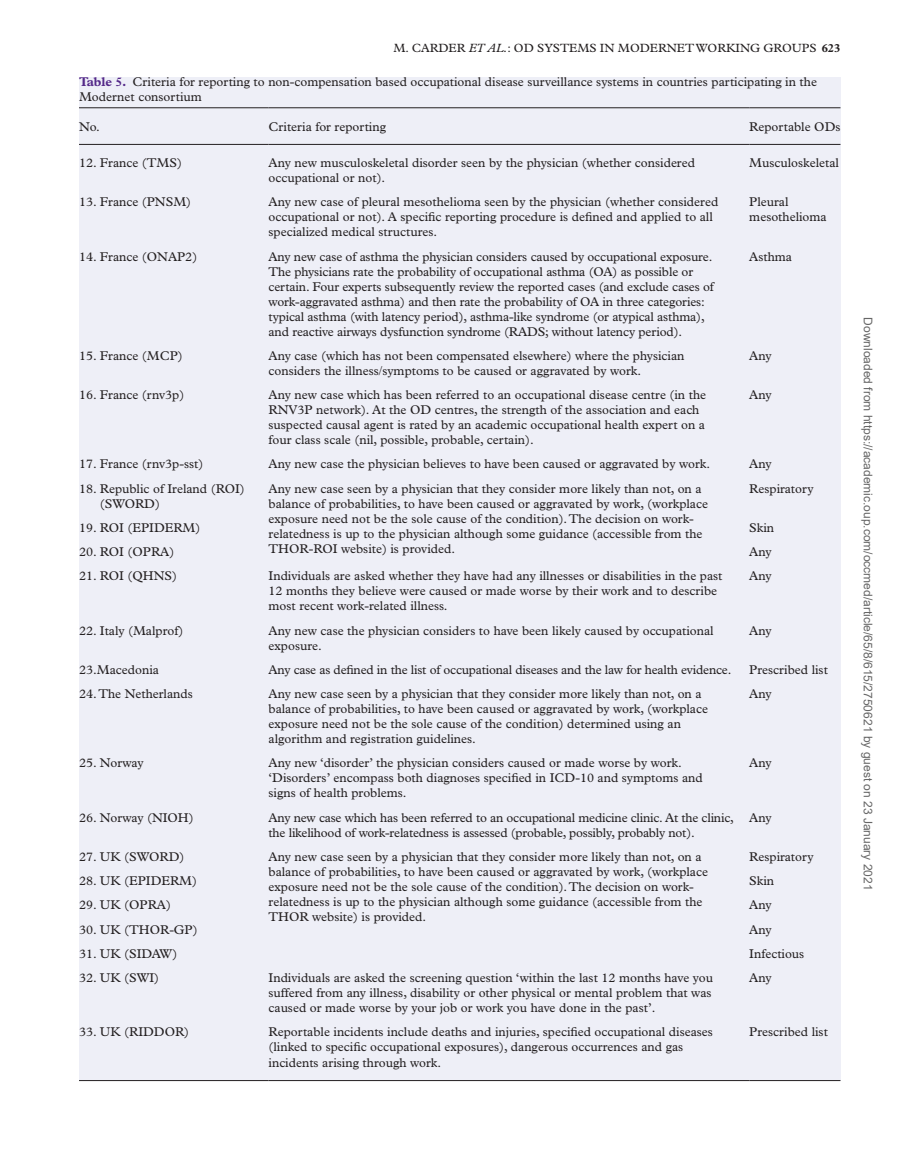
<style>
.page{position:relative;width:897px;height:1165px;background:#fff}
.page>*{position:absolute;margin:0;border:0;box-sizing:border-box;transform-origin:0 0}
.t1{font:12.75px/15px "Plantin Std";color:#231f20}
.t2{font:12px "Arial";color:#666}
.t3{font:12px "Plantin Std";color:#231f20}
.s1{font-style:italic}
.s2{font-weight:700}
.s3{font-weight:700;color:#542989}
</style>
<div class="page">
<div style="left:79px;top:77px;width:761px;height:1003px;background:#eeeff7"></div>
<hr style="left:79px;top:107px;width:189px;height:1px;background:#231f20">
<hr style="left:268px;top:107px;width:481px;height:1px;background:#231f20">
<hr style="left:749px;top:107px;width:91px;height:1px;background:#231f20">
<hr style="left:79px;top:1080px;width:189px;height:1px;background:#231f20">
<hr style="left:268px;top:1080px;width:481px;height:1px;background:#231f20">
<hr style="left:749px;top:1080px;width:91px;height:1px;background:#231f20">
<hr style="left:79px;top:144px;width:189px;height:1px;background:#231f20">
<hr style="left:268px;top:144px;width:481px;height:1px;background:#231f20">
<hr style="left:749px;top:144px;width:91px;height:1px;background:#231f20">
<p class="t3" style="left:393px;top:41px;width:448px">M. CARDER <span class="s1">ET AL.</span>: OD SYSTEMS IN MODERNET WORKING GROUPS <span class="s2">623</span></p>
<p class="t1" style="left:79px;top:75px;width:739px"><span class="s3">Table 5.</span> Criteria for reporting to non-compensation based occupational disease surveillance systems in countries participating in the<br>Modernet consortium</p>
<p class="t1" style="left:79px;top:119px;width:22px">No.</p>
<p class="t1" style="left:268px;top:119px;width:119px">Criteria for reporting</p>
<p class="t1" style="left:749px;top:119px;width:93px">Reportable ODs</p>
<p class="t1" style="left:79px;top:155px;width:104px">12. France (TMS)</p>
<p class="t1" style="left:268px;top:155px;width:428px">Any new musculoskeletal disorder seen by the physician (whether considered occupational or not).</p>
<p class="t1" style="left:749px;top:155px;width:91px">Musculoskeletal</p>
<p class="t1" style="left:79px;top:195px;width:114px">13. France (PNSM)</p>
<p class="t1" style="left:268px;top:195px;width:451px">Any new case of pleural mesothelioma seen by the physician (whether considered occupational or not). A specific reporting procedure is defined and applied to all specialized medical structures.</p>
<p class="t1" style="left:749px;top:195px;width:79px">Pleural mesothelioma</p>
<p class="t1" style="left:79px;top:249px;width:120px">14. France (ONAP2)</p>
<p class="t1" style="left:268px;top:249px;width:447px">Any new case of asthma the physician considers caused by occupational exposure.<br>The physicians rate the probability of occupational asthma (OA) as possible or certain. Four experts subsequently review the reported cases (and exclude cases of work-aggravated asthma) and then rate the probability of OA in three categories: typical asthma (with latency period), asthma-like syndrome (or atypical asthma), and reactive airways dysfunction syndrome (RADS; without latency period).</p>
<p class="t1" style="left:749px;top:249px;width:44px">Asthma</p>
<p class="t1" style="left:79px;top:348px;width:105px">15. France (MCP)</p>
<p class="t1" style="left:268px;top:348px;width:417px">Any case (which has not been compensated elsewhere) where the physician considers the illness/symptoms to be caused or aggravated by work.</p>
<p class="t1" style="left:749px;top:348px;width:24px">Any</p>
<p class="t1" style="left:79px;top:387px;width:107px">16. France (rnv3p)</p>
<p class="t1" style="left:268px;top:387px;width:439px">Any new case which has been referred to an occupational disease centre (in the RNV3P network). At the OD centres, the strength of the association and each suspected causal agent is rated by an academic occupational health expert on a four class scale (nil, possible, probable, certain).</p>
<p class="t1" style="left:749px;top:387px;width:24px">Any</p>
<p class="t1" style="left:79px;top:456px;width:126px">17. France (rnv3p-sst)</p>
<p class="t1" style="left:268px;top:456px;width:443px">Any new case the physician believes to have been caused or aggravated by work.</p>
<p class="t1" style="left:749px;top:456px;width:24px">Any</p>
<p class="t1" style="left:100px;top:481px;width:146px;text-indent:-21px">18. Republic of Ireland (ROI) (SWORD)</p>
<p class="t1" style="left:268px;top:481px;width:441px">Any new case seen by a physician that they consider more likely than not, on a balance of probabilities, to have been caused or aggravated by work, (workplace exposure need not be the sole cause of the condition). The decision on work&shy;relatedness is up to the physician although some guidance (accessible from the THOR-ROI website) is provided.</p>
<p class="t1" style="left:749px;top:481px;width:66px">Respiratory</p>
<p class="t1" style="left:79px;top:520px;width:123px">19. ROI (EPIDERM)</p>
<p class="t1" style="left:749px;top:520px;width:26px">Skin</p>
<p class="t1" style="left:79px;top:544px;width:97px">20. ROI (OPRA)</p>
<p class="t1" style="left:749px;top:544px;width:24px">Any</p>
<p class="t1" style="left:79px;top:568px;width:99px">21. ROI (QHNS)</p>
<p class="t1" style="left:268px;top:568px;width:455px">Individuals are asked whether they have had any illnesses or disabilities in the past<br>12 months they believe were caused or made worse by their work and to describe most recent work-related illness.</p>
<p class="t1" style="left:749px;top:568px;width:24px">Any</p>
<p class="t1" style="left:79px;top:623px;width:106px">22. Italy (Malprof)</p>
<p class="t1" style="left:268px;top:623px;width:446px">Any new case the physician considers to have been likely caused by occupational exposure.</p>
<p class="t1" style="left:749px;top:623px;width:24px">Any</p>
<p class="t1" style="left:79px;top:662px;width:81px">23.Macedonia</p>
<p class="t1" style="left:268px;top:662px;width:464px">Any case as defined in the list of occupational diseases and the law for health evidence.</p>
<p class="t1" style="left:749px;top:662px;width:80px">Prescribed list</p>
<p class="t1" style="left:79px;top:686px;width:115px">24. The Netherlands</p>
<p class="t1" style="left:268px;top:686px;width:441px">Any new case seen by a physician that they consider more likely than not, on a balance of probabilities, to have been caused or aggravated by work, (workplace exposure need not be the sole cause of the condition) determined using an algorithm and registration guidelines.</p>
<p class="t1" style="left:749px;top:686px;width:24px">Any</p>
<p class="t1" style="left:79px;top:755px;width:66px">25. Norway</p>
<p class="t1" style="left:268px;top:755px;width:435px">Any new ‘disorder’ the physician considers caused or made worse by work. ‘Disorders’ encompass both diagnoses specified in ICD-10 and symptoms and signs of health problems.</p>
<p class="t1" style="left:749px;top:755px;width:24px">Any</p>
<p class="t1" style="left:79px;top:810px;width:116px">26. Norway (NIOH)</p>
<p class="t1" style="left:268px;top:810px;width:467px">Any new case which has been referred to an occupational medicine clinic. At the clinic, the likelihood of work-relatedness is assessed (probable, possibly, probably not).</p>
<p class="t1" style="left:749px;top:810px;width:24px">Any</p>
<p class="t1" style="left:79px;top:849px;width:107px">27. UK (SWORD)</p>
<p class="t1" style="left:268px;top:849px;width:441px">Any new case seen by a physician that they consider more likely than not, on a balance of probabilities, to have been caused or aggravated by work, (workplace exposure need not be the sole cause of the condition). The decision on work&shy;relatedness is up to the physician although some guidance (accessible from the THOR website) is provided.</p>
<p class="t1" style="left:749px;top:849px;width:66px">Respiratory</p>
<p class="t1" style="left:79px;top:873px;width:119px">28. UK (EPIDERM)</p>
<p class="t1" style="left:749px;top:873px;width:26px">Skin</p>
<p class="t1" style="left:79px;top:897px;width:93px">29. UK (OPRA)</p>
<p class="t1" style="left:749px;top:897px;width:24px">Any</p>
<p class="t1" style="left:79px;top:921px;width:120px">30. UK (THOR-GP)</p>
<p class="t1" style="left:749px;top:921px;width:24px">Any</p>
<p class="t1" style="left:79px;top:946px;width:100px">31. UK (SIDAW)</p>
<p class="t1" style="left:749px;top:946px;width:56px">Infectious</p>
<p class="t1" style="left:79px;top:970px;width:82px">32. UK (SWI)</p>
<p class="t1" style="left:268px;top:970px;width:446px;text-align:justify">Individuals are asked the screening question ‘within the last 12 months have you suffered from any illness, disability or other physical or mental problem that was caused or made worse by your job or work you have done in the past’.</p>
<p class="t1" style="left:749px;top:970px;width:24px">Any</p>
<p class="t1" style="left:79px;top:1024px;width:112px">33. UK (RIDDOR)</p>
<p class="t1" style="left:268px;top:1024px;width:446px">Reportable incidents include deaths and injuries, specified occupational diseases (linked to specific occupational exposures), dangerous occurrences and gas incidents arising through work.</p>
<p class="t1" style="left:749px;top:1024px;width:80px">Prescribed list</p>
<p class="t2" style="left:872px;top:317px;width:574px;rotate:90deg">Downloaded from https://academic.oup.com/occmed/article/65/8/615/2750621 by guest on 23 January 2021</p>
</div>
